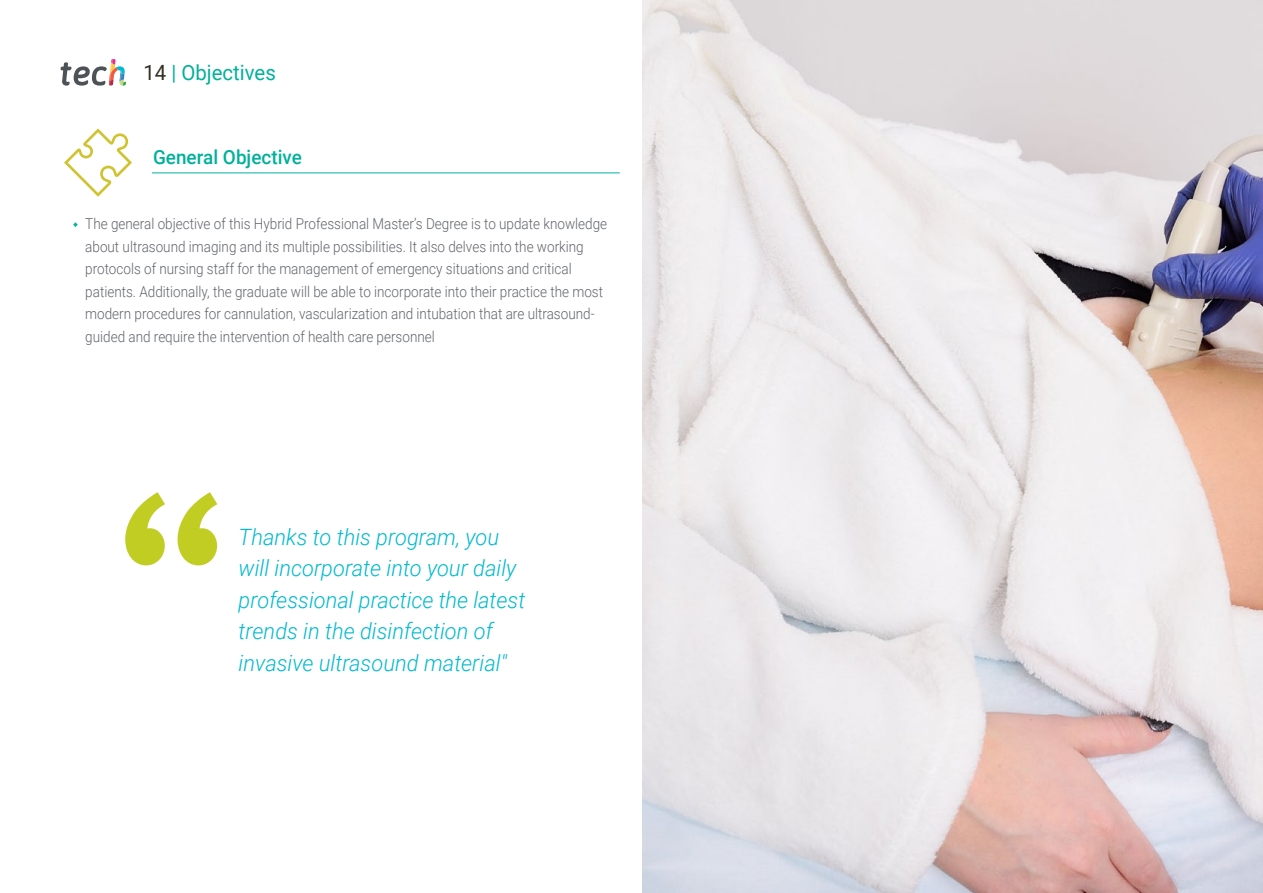
<style>
.page{position:relative;width:1263px;height:893px;background:#fff}
.page>*{position:absolute;margin:0;border:0;box-sizing:border-box;transform-origin:0 0}
.t1{font:italic 300 22.5px/31.5px "Roboto";color:#00bacf}
.t2{font:21px "Roboto";color:#00b19b}
.t3{font:500 19.5px "Roboto";color:#00b19b}
.t4{font:300 15px/22.5px "Roboto";color:#61646a;scale:.9 1}
.s1{color:#312e20}
</style>
<div class="page">
<svg style="left:61px;top:59px;width:65px;height:27px"></svg>
<svg style="left:125px;top:492px;width:92px;height:73px"></svg>
<img style="left:642px;top:0;width:621px;height:893px">
<hr style="left:152px;top:173px;width:468px;height:1px;background:#00b19b">
<svg style="left:64px;top:128px;width:68px;height:69px"></svg>
<h2 class="t2" style="left:144px;top:57px;width:134px"><span class="s1">14</span> | Objectives</h2>
<h3 class="t3" style="left:153px;top:144px;width:150px">General Objective</h3>
<p class="t4" style="left:85px;top:212px;width:581px">The general objective of this Hybrid Professional Master’s Degree is to update knowledge about ultrasound imaging and its multiple possibilities. It also delves into the working protocols of nursing staff for the management of emergency situations and critical patients. Additionally, the graduate will be able to incorporate into their practice the most modern procedures for cannulation, vascularization and intubation that are ultrasound&shy;guided and require the intervention of health care personnel</p>
<h1 class="t1" style="left:239px;top:520px;width:288px">Thanks to this program, you will incorporate into your daily professional practice the latest trends in the disinfection of invasive ultrasound material"</h1>
</div>
